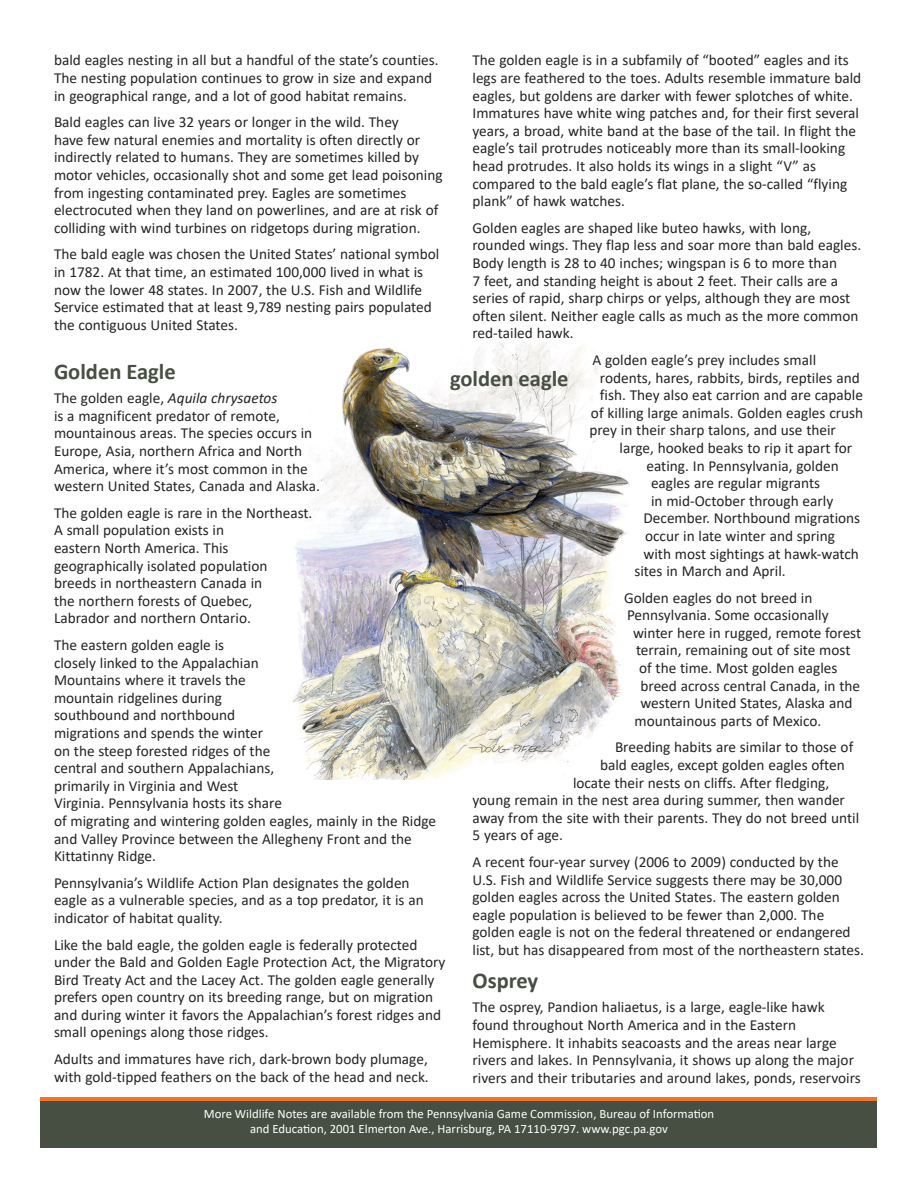
<style>
.page{position:relative;width:918px;height:1188px;background:#fff}
.page>*{position:absolute;margin:0;border:0;box-sizing:border-box;transform-origin:0 0}
.t1{font:700 22.5px "Calibri";color:#474e42}
.t2{font:15.3px/17.5px "Calibri";color:#262324}
.t3{font:12.75px/15px "Calibri";color:#fff;text-align:center}
.s1{font-style:italic}
</style>
<div class="page">
<img style="left:293px;top:343px;width:337px;height:436px">
<div style="left:40px;top:1097px;width:838px;height:19px;background:#f07422"></div>
<div style="left:40px;top:1101px;width:838px;height:46px;background:#474e42"></div>
<p class="t2" style="left:473px;top:51px;width:390px">The golden eagle is in a subfamily of “booted” eagles and its legs are feathered to the toes. Adults resemble immature bald eagles, but goldens are darker with fewer splotches of white.<br>Immatures have white wing patches and, for their first several years, a broad, white band at the base of the tail. In flight the eagle’s tail protrudes noticeably more than its small-looking head protrudes. It also holds its wings in a slight “V” as compared to the bald eagle’s flat plane, the so-called “flying plank” of hawk watches.</p>
<p class="t2" style="left:473px;top:219px;width:390px">Golden eagles are shaped like buteo hawks, with long, rounded wings. They flap less and soar more than bald eagles.<br>Body length is 28 to 40 inches; wingspan is 6 to more than<br>7 feet, and standing height is about 2 feet. Their calls are a series of rapid, sharp chirps or yelps, although they are most often silent. Neither eagle calls as much as the more common red-tailed hawk.</p>
<p class="t2" style="left:592px;top:351px;width:225px">A golden eagle’s prey includes small</p>
<p class="t2" style="left:600px;top:368px;width:261px">rodents, hares, rabbits, birds, reptiles and</p>
<p class="t2" style="left:600px;top:386px;width:265px">fish. They also eat carrion and are capable</p>
<p class="t2" style="left:591px;top:404px;width:274px">of killing large animals. Golden eagles crush</p>
<p class="t2" style="left:590px;top:421px;width:248px">prey in their sharp talons, and use their</p>
<p class="t2" style="left:620px;top:439px;width:234px">large, hooked beaks to rip it apart for</p>
<p class="t2" style="left:647px;top:456px;width:194px">eating. In Pennsylvania, golden</p>
<p class="t2" style="left:651px;top:474px;width:171px">eagles are regular migrants</p>
<p class="t2" style="left:651px;top:491px;width:184px">in mid-October through early</p>
<p class="t2" style="left:644px;top:509px;width:218px">December. Northbound migrations</p>
<p class="t2" style="left:645px;top:527px;width:191px">occur in late winter and spring</p>
<p class="t2" style="left:644px;top:544px;width:217px">with most sightings at hawk-watch</p>
<p class="t2" style="left:635px;top:562px;width:153px">sites in March and April.</p>
<p class="t2" style="left:624px;top:588px;width:190px">Golden eagles do not breed in</p>
<p class="t2" style="left:627px;top:606px;width:203px">Pennsylvania. Some occasionally</p>
<p class="t2" style="left:633px;top:624px;width:230px">winter here in rugged, remote forest</p>
<p class="t2" style="left:636px;top:641px;width:216px">terrain, remaining out of site most</p>
<p class="t2" style="left:639px;top:659px;width:200px">of the time. Most golden eagles</p>
<p class="t2" style="left:641px;top:676px;width:221px">breed across central Canada, in the</p>
<p class="t2" style="left:641px;top:694px;width:213px">western United States, Alaska and</p>
<p class="t2" style="left:635px;top:712px;width:188px">mountainous parts of Mexico.</p>
<p class="t2" style="left:615px;top:738px;width:240px">Breeding habits are similar to those of</p>
<p class="t2" style="left:600px;top:756px;width:246px">bald eagles, except golden eagles often</p>
<p class="t2" style="left:573px;top:773px;width:258px">locate their nests on cliffs. After fledging,</p>
<p class="t2" style="left:473px;top:791px;width:374px">young remain in the nest area during summer, then wander</p>
<p class="t2" style="left:473px;top:809px;width:388px">away from the site with their parents. They do not breed until</p>
<p class="t2" style="left:473px;top:826px;width:92px">5 years of age.</p>
<p class="t2" style="left:473px;top:853px;width:393px">A recent four-year survey (2006 to 2009) conducted by the U.S. Fish and Wildlife Service suggests there may be 30,000 golden eagles across the United States. The eastern golden eagle population is believed to be fewer than 2,000. The golden eagle is not on the federal threatened or endangered list, but has disappeared from most of the northeastern states.</p>
<h1 class="t1" style="left:472px;top:965px;width:67px">Osprey</h1>
<p class="t2" style="left:472px;top:998px;width:390px">The osprey, Pandion haliaetus, is a large, eagle-like hawk found throughout North America and in the Eastern Hemisphere. It inhabits seacoasts and the areas near large rivers and lakes. In Pennsylvania, it shows up along the major rivers and their tributaries and around lakes, ponds, reservoirs</p>
<p class="t2" style="left:54px;top:51px;width:386px">bald eagles nesting in all but a handful of the state’s counties.<br>The nesting population continues to grow in size and expand in geographical range, and a lot of good habitat remains.</p>
<p class="t2" style="left:54px;top:113px;width:390px">Bald eagles can live 32 years or longer in the wild. They<br>have few natural enemies and mortality is often directly or indirectly related to humans. They are sometimes killed by motor vehicles, occasionally shot and some get lead poisoning from ingesting contaminated prey. Eagles are sometimes electrocuted when they land on powerlines, and are at risk of colliding with wind turbines on ridgetops during migration.</p>
<p class="t2" style="left:54px;top:245px;width:387px">The bald eagle was chosen the United States’ national symbol in 1782. At that time, an estimated 100,000 lived in what is now the lower 48 states. In 2007, the U.S. Fish and Wildlife Service estimated that at least 9,789 nesting pairs populated the contiguous United States.</p>
<h1 class="t1" style="left:54px;top:356px;width:123px">Golden Eagle</h1>
<p class="t2" style="left:54px;top:389px;width:267px">The golden eagle, <span class="s1">Aquila chrysaetos<br></span>is a magnificent predator of remote, mountainous areas. The species occurs in Europe, Asia, northern Africa and North America, where it’s most common in the western United States, Canada and Alaska.</p>
<p class="t2" style="left:54px;top:504px;width:260px">The golden eagle is rare in the Northeast.<br>A small population exists in<br>eastern North America. This geographically isolated population breeds in northeastern Canada in<br>the northern forests of Quebec,<br>Labrador and northern Ontario.</p>
<p class="t2" style="left:54px;top:636px;width:384px">The eastern golden eagle is<br>closely linked to the Appalachian<br>Mountains where it travels the<br>mountain ridgelines during<br>southbound and northbound<br>migrations and spends the winter<br>on the steep forested ridges of the<br>central and southern Appalachians,<br>primarily in Virginia and West<br>Virginia. Pennsylvania hosts its share<br>of migrating and wintering golden eagles, mainly in the Ridge and Valley Province between the Allegheny Front and the Kittatinny Ridge.</p>
<p class="t2" style="left:54px;top:873px;width:371px">Pennsylvania’s Wildlife Action Plan designates the golden eagle as a vulnerable species, and as a top predator, it is an indicator of habitat quality.</p>
<p class="t2" style="left:54px;top:935px;width:393px">Like the bald eagle, the golden eagle is federally protected under the Bald and Golden Eagle Protection Act, the Migratory Bird Treaty Act and the Lacey Act. The golden eagle generally prefers open country on its breeding range, but on migration and during winter it favors the Appalachian’s forest ridges and small openings along those ridges.</p>
<p class="t2" style="left:54px;top:1050px;width:376px">Adults and immatures have rich, dark-brown body plumage, with gold-tipped feathers on the back of the head and neck.</p>
<h1 class="t1" style="left:450px;top:363px;width:120px">golden eagle</h1>
<p class="t3" style="left:204px;top:1106px;width:512px">More Wildlife Notes are available from the Pennsylvania Game Commission, Bureau of Information and Education, 2001 Elmerton Ave., Harrisburg, PA 17110-9797. www.pgc.pa.gov</p>
</div>
